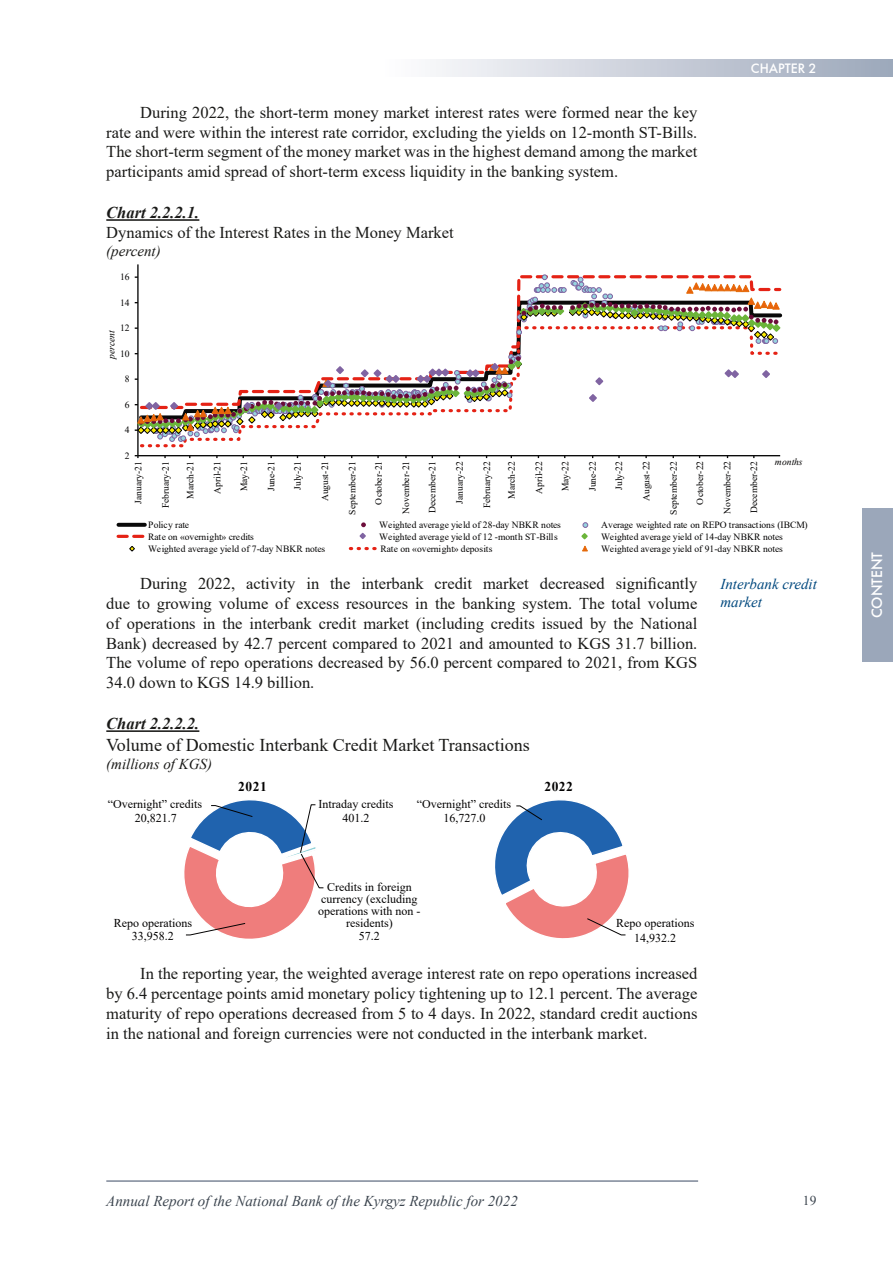
<style>
.page{position:relative;width:893px;height:1263px;background:#fff}
.page>*{position:absolute;margin:0;border:0;box-sizing:border-box;transform-origin:0 0}
.t1{font:18px "Times New Roman";color:#1a1a18}
.t2{font:16.5px/19.8px "Times New Roman";color:#1a1a18;text-align:justify}
.t3{font:italic 700 16.5px "Times New Roman";color:#1a1a18}
.t4{font:italic 15px "Times New Roman";color:#3b444e}
.t5{font:italic 15px "Times New Roman";color:#1a1a18}
.t6{font:italic 15px/18px "Times New Roman";color:#00487e}
.t7{font:15px "KS Futuris";color:#fff}
.t8{font:13.5px "KS Futuris";color:#fff}
.t9{font:700 13.5px "Times New Roman";letter-spacing:.04em;color:#030202}
.t10{font:13.5px "Times New Roman";color:#3b444e}
.t11{font:12px/13.5px "Times New Roman";color:#030202;text-align:center}
.t12{font:9.6px/12px "Times New Roman";color:#030202}
.t13{font:italic 9.6px "Times New Roman";color:#030202}
</style>
<div class="page">
<div style="left:380px;top:60px;width:513px;height:17px;background:linear-gradient(to right,#fffeff,#9ca7ba)"></div>
<hr style="left:106px;top:1181px;width:592px;height:1px;background:#3b4a64">
<div style="left:862px;top:508px;width:31px;height:154px;background:#9ba7ba"></div>
<hr style="left:106px;top:219px;width:93px;height:2px;background:#1a1a18">
<hr style="left:106px;top:730px;width:93px;height:2px;background:#1a1a18">
<hr style="left:137px;top:264px;width:2px;height:192px;background:#090909">
<hr style="left:138px;top:455px;width:642px;height:1px;background:#090909">
<svg style="left:516px;top:274px;width:266px;height:70px"></svg>
<svg style="left:135px;top:353px;width:387px;height:89px"></svg>
<svg style="left:589px;top:394px;width:8px;height:8px"></svg>
<svg style="left:595px;top:377px;width:9px;height:9px"></svg>
<svg style="left:724px;top:369px;width:15px;height:9px"></svg>
<svg style="left:762px;top:370px;width:8px;height:8px"></svg>
<svg style="left:350px;top:547px;width:27px;height:3px"></svg>
<svg style="left:118px;top:523px;width:27px;height:4px"></svg>
<svg style="left:118px;top:535px;width:27px;height:3px"></svg>
<svg style="left:129px;top:546px;width:6px;height:6px"></svg>
<svg style="left:581px;top:522px;width:8px;height:30px"></svg>
<svg style="left:359px;top:522px;width:7px;height:17px"></svg>
<svg style="left:495px;top:800px;width:134px;height:139px"></svg>
<svg style="left:184px;top:800px;width:140px;height:139px"></svg>
<p class="t2" style="left:106px;top:102px;width:593px;text-indent:34px">During 2022, the short-term money market interest rates were formed near the key rate and were within the interest rate corridor, excluding the yields on 12-month ST-Bills.<br>The short-term segment of the money market was in the highest demand among the market participants amid spread of short-term excess liquidity in the banking system.</p>
<p class="t3" style="left:106px;top:201px;width:95px">Chart 2.2.2.1.</p>
<p class="t2" style="left:106px;top:222px;width:349px">Dynamics of the Interest Rates in the Money Market</p>
<p class="t5" style="left:106px;top:241px;width:56px">(percent)</p>
<p class="t12" style="left:120px;top:271px;width:11px">16</p>
<p class="t12" style="left:120px;top:296px;width:11px">14</p>
<p class="t12" style="left:120px;top:322px;width:11px">12</p>
<p class="t13" style="left:105px;top:359px;width:30px;rotate:-90deg">percent</p>
<p class="t12" style="left:120px;top:347px;width:11px">10</p>
<p class="t12" style="left:125px;top:373px;width:6px">8</p>
<p class="t12" style="left:125px;top:398px;width:6px">6</p>
<p class="t12" style="left:125px;top:424px;width:6px">4</p>
<p class="t8" style="left:751px;top:60px;width:67px">CHAPTER 2</p>
<p class="t12" style="left:125px;top:449px;width:6px">2</p>
<p class="t12" style="left:132px;top:504px;width:44px;rotate:-90deg">January-21</p>
<p class="t12" style="left:159px;top:508px;width:49px;rotate:-90deg">February-21</p>
<p class="t12" style="left:184px;top:499px;width:39px;rotate:-90deg">March-21</p>
<p class="t12" style="left:211px;top:494px;width:34px;rotate:-90deg">April-21</p>
<p class="t12" style="left:238px;top:491px;width:32px;rotate:-90deg">May-21</p>
<p class="t12" style="left:265px;top:491px;width:32px;rotate:-90deg">June-21</p>
<p class="t12" style="left:291px;top:490px;width:30px;rotate:-90deg">July-21</p>
<p class="t12" style="left:319px;top:501px;width:42px;rotate:-90deg">August-21</p>
<p class="t12" style="left:346px;top:515px;width:55px;rotate:-90deg">September-21</p>
<p class="t12" style="left:372px;top:505px;width:45px;rotate:-90deg">October-21</p>
<p class="t12" style="left:400px;top:514px;width:55px;rotate:-90deg">November-21</p>
<p class="t12" style="left:426px;top:513px;width:53px;rotate:-90deg">December-21</p>
<p class="t12" style="left:453px;top:504px;width:44px;rotate:-90deg">January-22</p>
<p class="t12" style="left:481px;top:508px;width:49px;rotate:-90deg">February-22</p>
<p class="t12" style="left:505px;top:499px;width:39px;rotate:-90deg">March-22</p>
<p class="t12" style="left:533px;top:494px;width:34px;rotate:-90deg">April-22</p>
<p class="t12" style="left:559px;top:491px;width:32px;rotate:-90deg">May-22</p>
<p class="t12" style="left:586px;top:491px;width:32px;rotate:-90deg">June-22</p>
<p class="t12" style="left:613px;top:490px;width:30px;rotate:-90deg">July-22</p>
<p class="t12" style="left:640px;top:501px;width:42px;rotate:-90deg">August-22</p>
<p class="t12" style="left:667px;top:515px;width:55px;rotate:-90deg">September-22</p>
<p class="t12" style="left:694px;top:505px;width:45px;rotate:-90deg">October-22</p>
<p class="t12" style="left:721px;top:514px;width:55px;rotate:-90deg">November-22</p>
<p class="t12" style="left:747px;top:513px;width:53px;rotate:-90deg">December-22</p>
<p class="t13" style="left:775px;top:455px;width:29px">months</p>
<p class="t12" style="left:148px;top:518px;width:42px">Policy rate</p>
<p class="t12" style="left:601px;top:518px;width:208px">Average weighted rate on REPO transactions (IBCM)</p>
<p class="t12" style="left:148px;top:530px;width:178px">Rate on «overnight» credits<br>Weighted average yield of 7-day NBKR notes</p>
<p class="t12" style="left:601px;top:530px;width:183px">Weighted average yield of 14-day NBKR notes</p>
<p class="t12" style="left:379px;top:518px;width:183px">Weighted average yield of 28-day NBKR notes</p>
<p class="t12" style="left:379px;top:530px;width:180px">Weighted average yield of 12 -month ST-Bills</p>
<p class="t2" style="left:106px;top:573px;width:593px;text-indent:34px">During 2022, activity in the interbank credit market decreased significantly due to growing volume of excess resources in the banking system. The total volume of operations in the interbank credit market (including credits issued by the National Bank) decreased by 42.7 percent compared to 2021 and amounted to KGS 31.7 billion.<br>The volume of repo operations decreased by 56.0 percent compared to 2021, from KGS 34.0 down to KGS 14.9 billion.</p>
<p class="t3" style="left:106px;top:712px;width:95px">Chart 2.2.2.2.</p>
<p class="t1" style="left:106px;top:732px;width:425px">Volume of Domestic Interbank Credit Market Transactions</p>
<p class="t5" style="left:106px;top:754px;width:107px">(millions of KGS)</p>
<p class="t12" style="left:380px;top:542px;width:114px">Rate on «overnight» deposits</p>
<p class="t12" style="left:601px;top:542px;width:183px">Weighted average yield of 91-day NBKR notes</p>
<p class="t6" style="left:720px;top:575px;width:98px">Interbank credit market</p>
<p class="t9" style="left:238px;top:776px;width:30px">2021</p>
<p class="t11" style="left:108px;top:797px;width:96px">“Overnight” credits<br>20,821.7</p>
<p class="t11" style="left:318px;top:797px;width:76px">Intraday credits<br>401.2</p>
<p class="t11" style="left:417px;top:797px;width:96px">“Overnight” credits<br>16,727.0</p>
<p class="t11" style="left:114px;top:916px;width:80px">Repo operations<br>33,958.2</p>
<p class="t11" style="left:318px;top:880px;width:104px;line-height:12px">Credits in foreign currency (excluding operations with non - residents)</p>
<p class="t11" style="left:359px;top:929px;width:22px">57.2</p>
<p class="t9" style="left:544px;top:776px;width:30px">2022</p>
<p class="t11" style="left:616px;top:915px;width:80px;line-height:14.9px">Repo operations<br>14,932.2</p>
<p class="t2" style="left:106px;top:963px;width:593px;text-indent:34px">In the reporting year, the weighted average interest rate on repo operations increased by 6.4 percentage points amid monetary policy tightening up to 12.1 percent. The average maturity of repo operations decreased from 5 to 4 days. In 2022, standard credit auctions in the national and foreign currencies were not conducted in the interbank market.</p>
<p class="t7" style="left:868px;top:618px;width:68px;rotate:-90deg">CONTENT</p>
<p class="t4" style="left:106px;top:1191px;width:413px">Annual Report of the National Bank of the Kyrgyz Republic for 2022</p>
<p class="t10" style="left:803px;top:1191px;width:15px">19</p>
</div>
